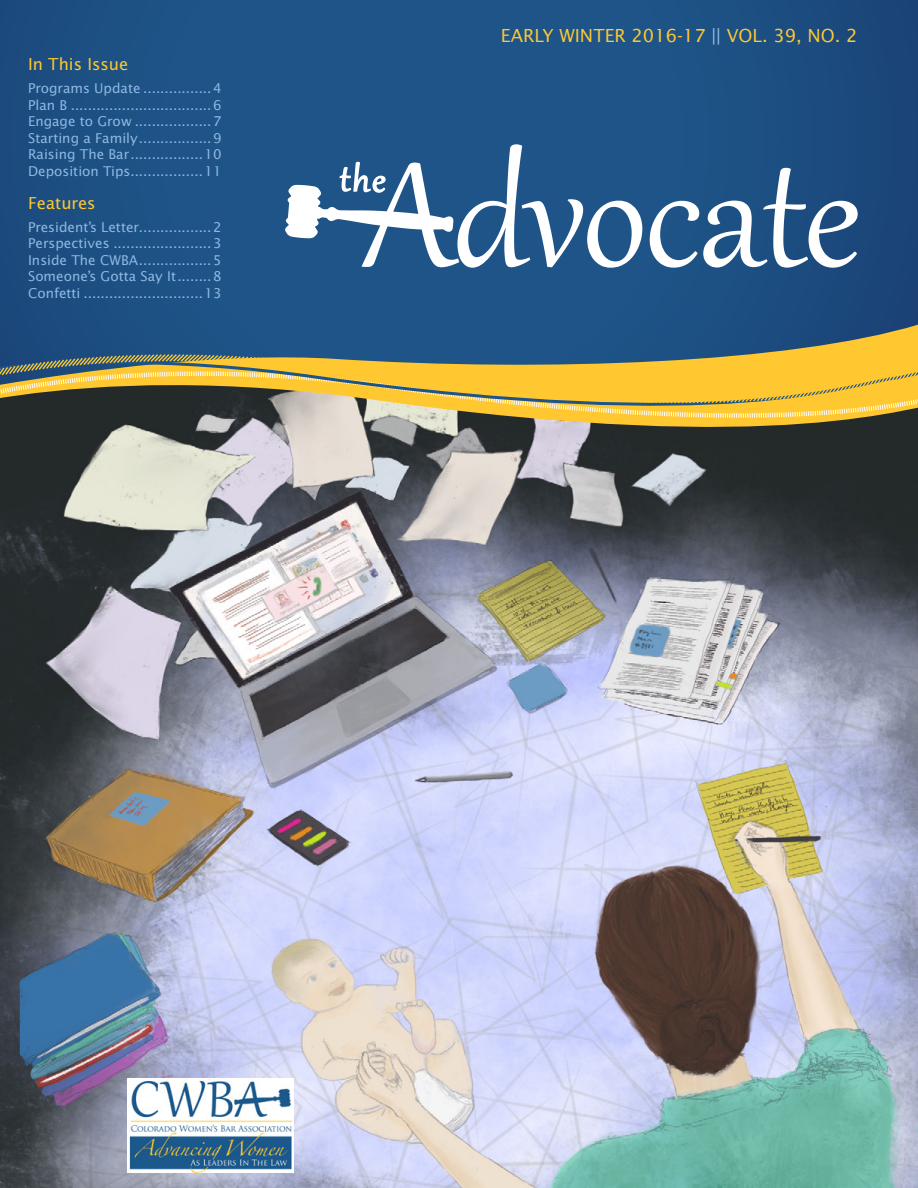
<style>
.page{position:relative;width:918px;height:1188px;background:#fff}
.page>*{position:absolute;margin:0;border:0;box-sizing:border-box;transform-origin:0 0}
.t1{font:18px "Lucida Sans";color:#ffc831}
.t2{font:16.5px "Lucida Sans";color:#ffc831}
.t3{font:13.5px/16.5px "Lucida Sans";color:#8fb9e3;text-align:justify}
.s1{color:#8fb9e3}
</style>
<div class="page">
<img style="left:0;top:457px;width:918px;height:731px">
<svg style="left:0;top:446px;width:918px;height:11px;background:#707171"></svg>
<svg style="left:0;top:405px;width:918px;height:33px;background:#877d5a"></svg>
<svg style="left:0;top:0;width:918px;height:405px;background:#375e79"></svg>
<img style="left:128px;top:1078px;width:165px;height:94px">
<svg style="left:650px;top:168px;width:208px;height:100px"></svg>
<svg style="left:285px;top:125px;width:357px;height:143px"></svg>
<p class="t2" style="left:28px;top:54px;width:102px">In This Issue</p>
<p class="t3" style="left:28px;top:80px;width:195px">Programs Update ................4<br>Plan B .................................6<br>Engage to Grow ..................7<br>Starting a Family.................9<br>Raising The Bar.................10<br>Deposition Tips.................11</p>
<p class="t2" style="left:28px;top:193px;width:69px">Features</p>
<p class="t3" style="left:28px;top:218px;width:195px">President’s Letter.................2<br>Perspectives .......................3<br>Inside The CWBA.................5<br>Someone’s Gotta Say It........8<br>Confetti ............................13</p>
<h1 class="t1" style="left:501px;top:24px;width:358px">EARLY WINTER 2016-17 <span class="s1">||</span> VOL. 39, NO. 2</h1>
</div>
